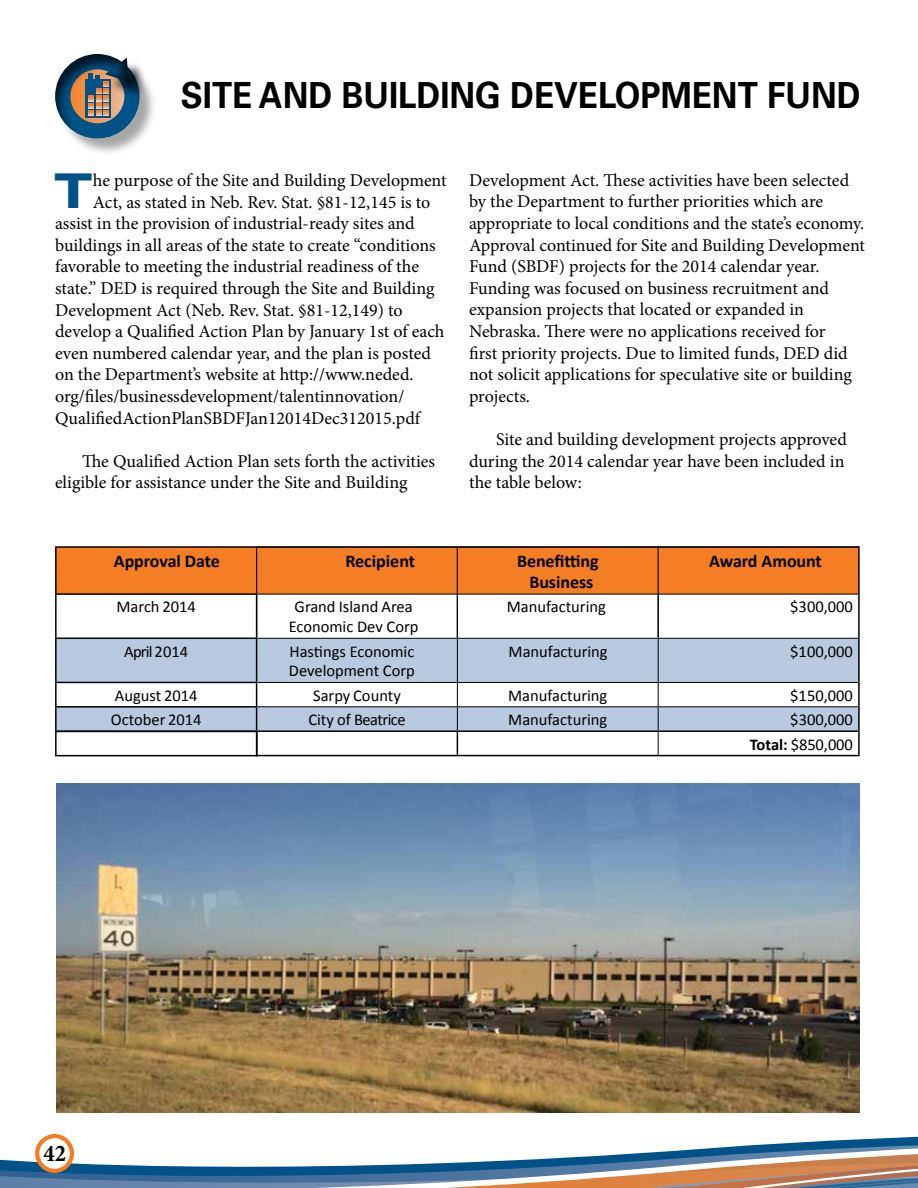
<style>
.page{position:relative;width:918px;height:1188px;background:#fff}
.page>*{position:absolute;margin:0;border:0;box-sizing:border-box;transform-origin:0 0}
.t1{font:900 expanded 47.85px "Univers LT Std";color:#005288}
.t2{font:700 36px "Univers LT Std";color:#000;scale:.92 1}
.t3{font:700 condensed 24px "Minion Pro";color:#000}
.t4{font:18px/21.6px "Minion Pro";color:#000}
.t5{font:700 18px/21.6px "Calibri";letter-spacing:-.005em;color:#000;text-align:center}
.t6{font:16.5px/19.8px "Calibri";color:#000;text-align:center}
.t7{font:16.5px "Calibri";letter-spacing:-.03em;color:#000}
.t8{font:16.5px "Calibri";letter-spacing:-.05em;color:#000}
.s1{font-weight:700}
</style>
<div class="page">
<div style="left:56px;top:55px;width:101px;height:101px;background:#000;opacity:.35"></div>
<div style="left:53px;top:51px;width:87px;height:89px;background:#000;opacity:.75"></div>
<div style="left:108px;top:60px;width:38px;height:39px;background:#000;opacity:.75"></div>
<svg style="left:85px;top:79px;width:26px;height:39px"></svg>
<svg style="left:88px;top:55px;width:54px;height:60px"></svg>
<div style="left:95px;top:75px;width:5px;height:8px;background:#005288"></div>
<div style="left:57px;top:548px;width:801px;height:46px;background:#f57d23"></div>
<svg style="left:57px;top:639px;width:801px;height:91px;fill:#b9c9df"></svg>
<hr style="left:257px;top:546px;width:200px;height:2px;background:#000">
<hr style="left:457px;top:546px;width:201px;height:2px;background:#000">
<hr style="left:658px;top:546px;width:202px;height:2px;background:#000">
<hr style="left:858px;top:548px;width:2px;height:46px;background:#000">
<hr style="left:658px;top:595px;width:1px;height:43px;background:#000">
<hr style="left:858px;top:594px;width:2px;height:44px;background:#000">
<hr style="left:457px;top:639px;width:1px;height:43px;background:#000">
<hr style="left:658px;top:639px;width:1px;height:43px;background:#000">
<hr style="left:858px;top:638px;width:2px;height:44px;background:#000">
<hr style="left:858px;top:682px;width:2px;height:25px;background:#000">
<svg style="left:457px;top:683px;width:1px;height:72px"></svg>
<hr style="left:858px;top:707px;width:2px;height:23px;background:#000">
<hr style="left:257px;top:594px;width:200px;height:1px;background:#000">
<hr style="left:457px;top:594px;width:201px;height:1px;background:#000">
<hr style="left:658px;top:594px;width:200px;height:1px;background:#000">
<hr style="left:257px;top:638px;width:200px;height:1px;background:#000">
<hr style="left:457px;top:638px;width:201px;height:1px;background:#000">
<hr style="left:658px;top:638px;width:200px;height:1px;background:#000">
<hr style="left:257px;top:682px;width:200px;height:1px;background:#000">
<hr style="left:457px;top:682px;width:201px;height:1px;background:#000">
<hr style="left:658px;top:682px;width:200px;height:1px;background:#000">
<hr style="left:257px;top:706px;width:200px;height:1px;background:#000">
<hr style="left:457px;top:706px;width:201px;height:1px;background:#000">
<hr style="left:658px;top:706px;width:200px;height:1px;background:#000">
<svg style="left:658px;top:683px;width:1px;height:72px"></svg>
<hr style="left:55px;top:546px;width:202px;height:2px;background:#000">
<hr style="left:55px;top:548px;width:2px;height:45px;background:#000">
<hr style="left:55px;top:593px;width:202px;height:2px;background:#000">
<hr style="left:55px;top:595px;width:2px;height:43px;background:#000">
<hr style="left:55px;top:638px;width:202px;height:1px;background:#000">
<hr style="left:55px;top:639px;width:2px;height:43px;background:#000">
<hr style="left:256px;top:639px;width:1px;height:43px;background:#000">
<hr style="left:55px;top:682px;width:202px;height:1px;background:#000">
<hr style="left:55px;top:683px;width:2px;height:23px;background:#000">
<hr style="left:55px;top:706px;width:202px;height:2px;background:#000">
<hr style="left:55px;top:708px;width:2px;height:22px;background:#000">
<hr style="left:257px;top:730px;width:200px;height:2px;background:#000">
<hr style="left:457px;top:730px;width:201px;height:2px;background:#000">
<hr style="left:658px;top:730px;width:202px;height:2px;background:#000">
<hr style="left:858px;top:732px;width:2px;height:23px;background:#000">
<hr style="left:256px;top:755px;width:201px;height:1px;background:#000">
<hr style="left:457px;top:755px;width:201px;height:1px;background:#000">
<hr style="left:658px;top:755px;width:202px;height:1px;background:#000">
<hr style="left:55px;top:730px;width:202px;height:2px;background:#000">
<svg style="left:256px;top:683px;width:1px;height:48px"></svg>
<hr style="left:256px;top:546px;width:1px;height:92px;background:#000">
<hr style="left:457px;top:547px;width:1px;height:91px;background:#000">
<hr style="left:658px;top:546px;width:1px;height:91px;background:#000">
<div style="left:55px;top:731px;width:203px;height:25px;border:2px solid #000"></div>
<img style="left:57px;top:783px;width:803px;height:329px">
<svg style="left:0;top:1134px;width:918px;height:54px"></svg>
<svg style="left:37px;top:1136px;width:35px;height:35px"></svg>
<div style="left:35px;top:1134px;width:39px;height:39px;border:4px solid #f57d23;border-radius:50%"></div>
<h2 class="t2" style="left:181px;top:74px;width:740px">SITE AND BUILDING DEVELOPMENT FUND</h2>
<h1 class="t1" style="left:54px;top:163px;width:41px">T</h1>
<p class="t4" style="left:93px;top:170px;width:355px">he purpose of the Site and Building Development</p>
<p class="t4" style="left:93px;top:191px;width:339px">Act, as stated in Neb. Rev. Stat. §81-12,145 is to</p>
<p class="t4" style="left:55px;top:213px;width:361px">assist in the provision of industrial-ready sites and</p>
<p class="t4" style="left:55px;top:234px;width:382px">buildings in all areas of the state to create “conditions</p>
<p class="t4" style="left:55px;top:256px;width:366px">favorable to meeting the industrial readiness of the</p>
<p class="t4" style="left:55px;top:278px;width:381px">state.” DED is required through the Site and Building</p>
<p class="t4" style="left:55px;top:299px;width:349px">Development Act (Neb. Rev. Stat. §81-12,149) to</p>
<p class="t4" style="left:55px;top:321px;width:391px">develop a Qualified Action Plan by January 1st of each</p>
<p class="t4" style="left:55px;top:342px;width:377px">even numbered calendar year, and the plan is posted</p>
<p class="t4" style="left:55px;top:364px;width:360px">on the Department’s website at http://www.neded.</p>
<p class="t4" style="left:55px;top:386px;width:351px">org/files/businessdevelopment/talentinnovation/</p>
<p class="t4" style="left:55px;top:407px;width:367px">QualifiedActionPlanSBDFJan12014Dec312015.pdf</p>
<p class="t4" style="left:55px;top:450px;width:382px;text-indent:27px">The Qualified Action Plan sets forth the activities eligible for assistance under the Site and Building</p>
<p class="t4" style="left:469px;top:169px;width:398px">Development Act. These activities have been selected by the Department to further priorities which are appropriate to local conditions and the state’s economy.<br>Approval continued for Site and Building Development Fund (SBDF) projects for the 2014 calendar year.<br>Funding was focused on business recruitment and expansion projects that located or expanded in Nebraska. There were no applications received for<br>first priority projects. Due to limited funds, DED did not solicit applications for speculative site or building projects.</p>
<p class="t4" style="left:469px;top:429px;width:379px;text-indent:27px">Site and building development projects approved during the 2014 calendar year have been included in the table below:</p>
<p class="t5" style="left:114px;top:550px;width:108px">Approval Date</p>
<p class="t5" style="left:345px;top:550px;width:71px">Recipient</p>
<p class="t5" style="left:517px;top:550px;width:83px">Benefitting<br>Business</p>
<p class="t5" style="left:709px;top:550px;width:114px">Award Amount</p>
<p class="t6" style="left:116px;top:597px;width:81px">March 2014</p>
<p class="t6" style="left:289px;top:597px;width:131px">Grand Island Area<br>Economic Dev Corp</p>
<p class="t6" style="left:507px;top:597px;width:101px">Manufacturing</p>
<p class="t6" style="left:790px;top:597px;width:64px">$300,000</p>
<p class="t8" style="left:124px;top:641px;width:65px">April 2014</p>
<p class="t6" style="left:289px;top:641px;width:128px;text-align:left">Hastings Economic<br>Development Corp</p>
<p class="t6" style="left:509px;top:641px;width:101px">Manufacturing</p>
<p class="t6" style="left:790px;top:641px;width:64px">$100,000</p>
<p class="t6" style="left:115px;top:686px;width:84px">August 2014</p>
<p class="t6" style="left:313px;top:686px;width:89px">Sarpy County</p>
<p class="t6" style="left:508px;top:686px;width:101px">Manufacturing</p>
<p class="t6" style="left:790px;top:686px;width:64px">$150,000</p>
<p class="t6" style="left:111px;top:710px;width:92px">October 2014</p>
<p class="t7" style="left:308px;top:709px;width:99px">City of Beatrice</p>
<p class="t6" style="left:508px;top:710px;width:101px">Manufacturing</p>
<p class="t6" style="left:750px;top:708px;width:105px;line-height:24.3px;text-align:right">$300,000<br><span class="s1">Total:</span> $850,000</p>
<h3 class="t3" style="left:44px;top:1137px;width:24px">42</h3>
</div>
